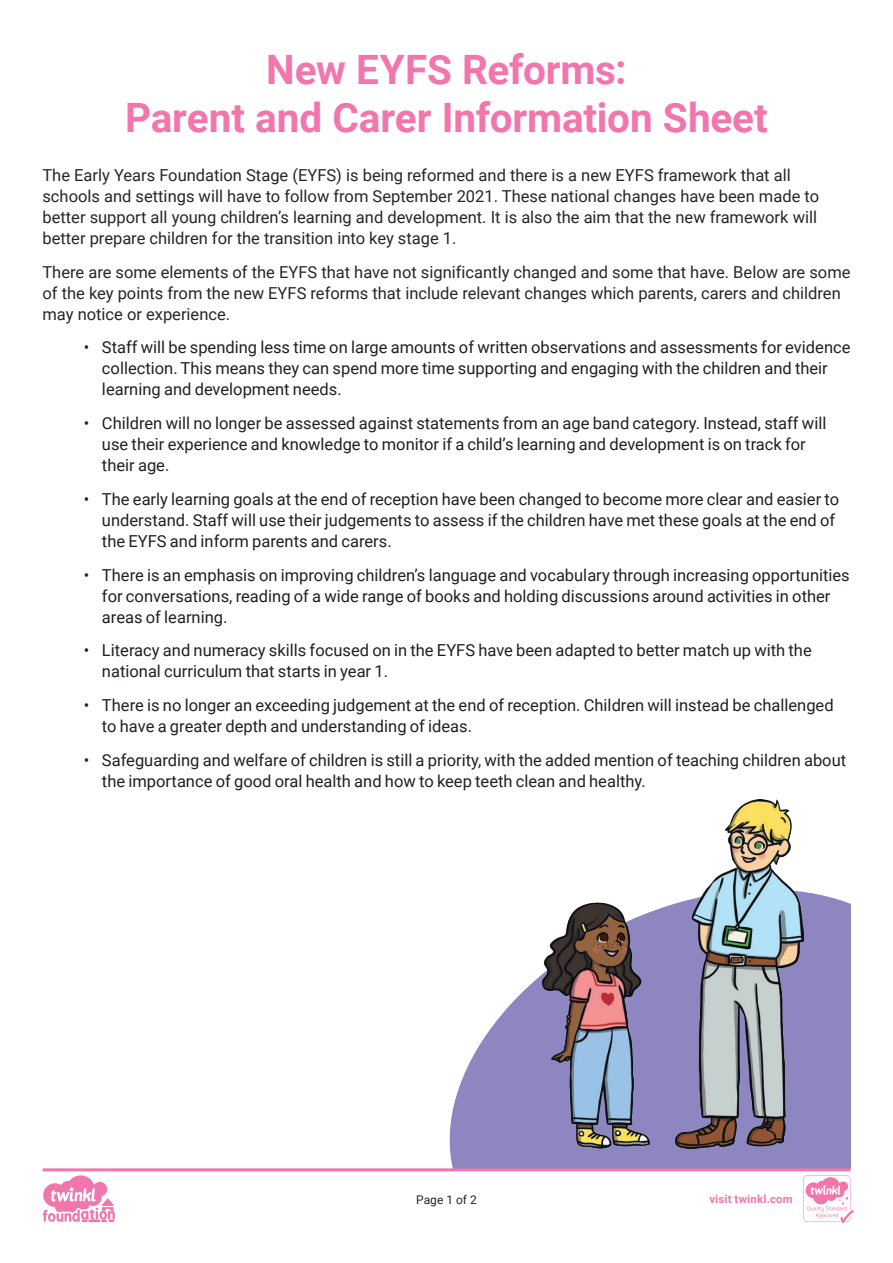
<style>
.page{position:relative;width:893px;height:1263px;background:#fff}
.page>*{position:absolute;margin:0;border:0;box-sizing:border-box;transform-origin:0 0}
.Heading_1{font:700 40.5px/48px "Roboto";letter-spacing:-.005em;color:#f176ae;text-align:center}
.t1{font:16.5px/21px "Roboto";color:#231f20}
.Adult_Body_Copy{font:16.5px/21px "Roboto";color:#282526}
.t2{font:12px "Roboto";color:#282526}
.t3{font:700 11.4px "Roboto";letter-spacing:.02em;color:#f176ae}
</style>
<div class="page">
<svg style="left:449px;top:892px;width:401px;height:276px;fill:#8d86c0"></svg>
<img style="left:542px;top:799px;width:261px;height:349px">
<svg style="left:43px;top:1168px;width:810px;height:55px"></svg>
<p class="Heading_1" style="left:125px;top:44px;width:644px">New EYFS Reforms:<br>Parent and Carer Information Sheet</p>
<p class="Adult_Body_Copy" style="left:42px;top:164px;width:778px">The Early Years Foundation Stage (EYFS) is being reformed and there is a new EYFS framework that all schools and settings will have to follow from September 2021. These national changes have been made to better support all young children’s learning and development. It is also the aim that the new framework will better prepare children for the transition into key stage 1.</p>
<p class="Adult_Body_Copy" style="left:42px;top:261px;width:810px">There are some elements of the EYFS that have not significantly changed and some that have. Below are some of the key points from the new EYFS reforms that include relevant changes which parents, carers and children may notice or experience.</p>
<p class="t1" style="left:102px;top:336px;width:750px;text-indent:-18px">• Staff will be spending less time on large amounts of written observations and assessments for evidence collection. This means they can spend more time supporting and engaging with the children and their learning and development needs.</p>
<p class="t1" style="left:102px;top:412px;width:726px;text-indent:-18px">• Children will no longer be assessed against statements from an age band category. Instead, staff will use their experience and knowledge to monitor if a child’s learning and development is on track for their age.</p>
<p class="t1" style="left:102px;top:488px;width:739px;text-indent:-18px">• The early learning goals at the end of reception have been changed to become more clear and easier to understand. Staff will use their judgements to assess if the children have met these goals at the end of the EYFS and inform parents and carers.</p>
<p class="t1" style="left:102px;top:564px;width:749px;text-indent:-18px">• There is an emphasis on improving children’s language and vocabulary through increasing opportunities for conversations, reading of a wide range of books and holding discussions around activities in other areas of learning.</p>
<p class="t1" style="left:102px;top:639px;width:711px;text-indent:-18px">• Literacy and numeracy skills focused on in the EYFS have been adapted to better match up with the national curriculum that starts in year 1.</p>
<p class="t1" style="left:102px;top:694px;width:733px;text-indent:-18px">• There is no longer an exceeding judgement at the end of reception. Children will instead be challenged to have a greater depth and understanding of ideas.</p>
<p class="t1" style="left:102px;top:749px;width:746px;text-indent:-18px">• Safeguarding and welfare of children is still a priority, with the added mention of teaching children about the importance of good oral health and how to keep teeth clean and healthy.</p>
<p class="t2" style="left:416px;top:1191px;width:62px">Page 1 of 2</p>
<p class="t3" style="left:709px;top:1191px;width:85px">visit twinkl.com</p>
</div>
